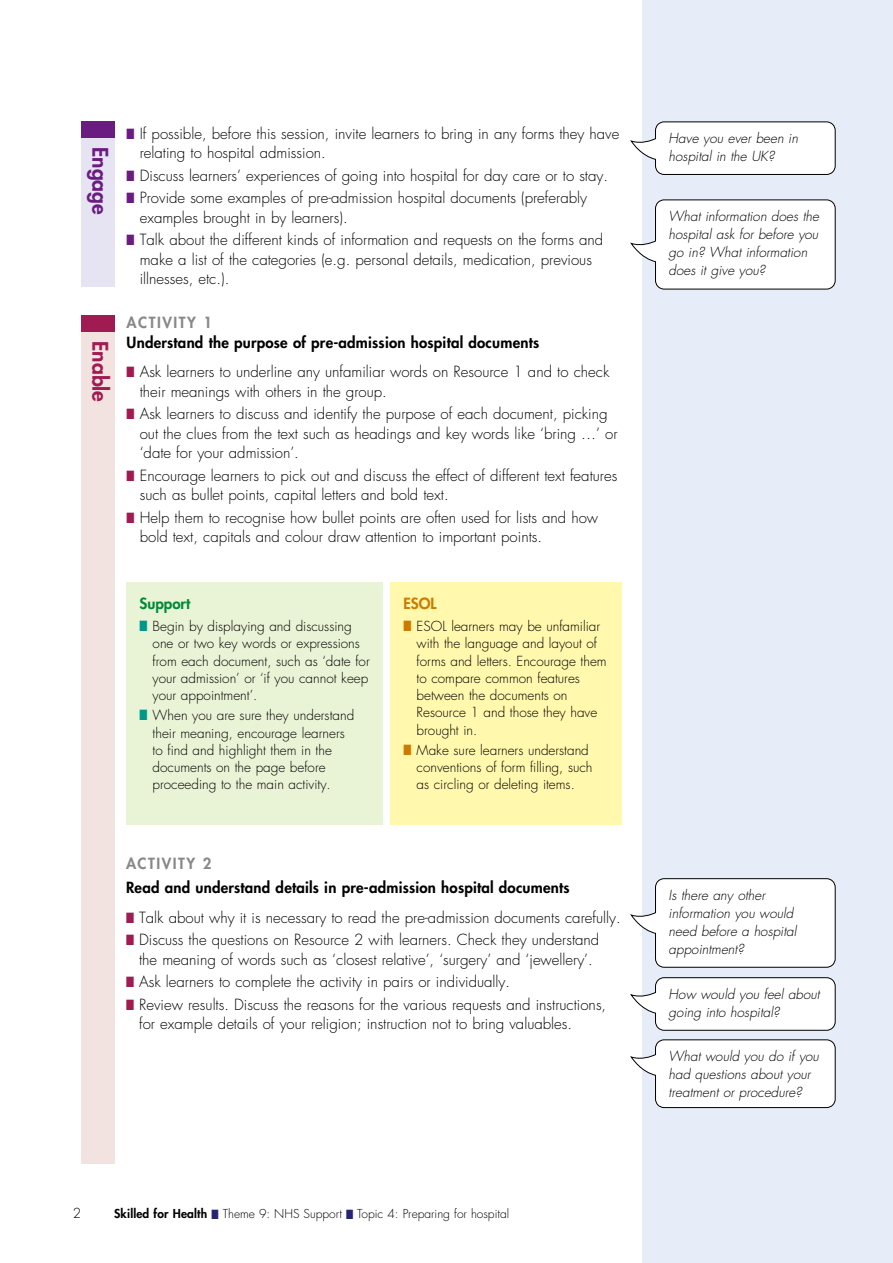
<style>
.page{position:relative;width:893px;height:1263px;background:#fff}
.page>*{position:absolute;margin:0;border:0;box-sizing:border-box;transform-origin:0 0}
.t1{font:800 21px "Futura Std";color:#6b1c81}
.t2{font:800 21px "Futura Std";color:#a11b53}
.t3{font:300 15px/19.5px "Futura Std";color:#000}
.t4{font:800 15px "Futura Std";letter-spacing:.015em;color:#000}
.t5{font:800 15px "Futura Std";letter-spacing:.1em;color:#878988}
.t6{font:800 15px "Futura Std";color:#008a38}
.t7{font:800 15px "Futura Std";color:#ce7a00}
.t8{font:300 13.5px/17.2px "Futura Std";color:#000}
.t9{font:italic 300 13.5px/18px "Futura Std";color:#000}
.t10{font:300 12px "Futura Std";color:#000}
.s1{color:#6b1c81}
.s2{color:#a11b53}
.s3{color:#009989}
.s4{color:#ce7a00}
.s5{font-weight:800}
.s6{color:#282372}
</style>
<div class="page">
<div style="left:643px;top:0;width:250px;height:1263px;background:#e7edf8"></div>
<div style="left:81px;top:122px;width:33px;height:165px;background:#e6e3f2"></div>
<div style="left:81px;top:122px;width:33px;height:16px;background:#6b1c81"></div>
<svg style="left:630px;top:121px;width:206px;height:54px;background:#f3f3f4"></svg>
<svg style="left:630px;top:878px;width:206px;height:90px;background:#f6f7f8"></svg>
<svg style="left:630px;top:977px;width:206px;height:54px;background:#f3f3f4"></svg>
<svg style="left:630px;top:1039px;width:206px;height:69px;background:#f4f4f5"></svg>
<svg style="left:630px;top:199px;width:206px;height:91px;background:#f6f7f7"></svg>
<div style="left:81px;top:316px;width:33px;height:848px;background:#f2e3e1"></div>
<div style="left:81px;top:316px;width:33px;height:16px;background:#a11b53"></div>
<div style="left:390px;top:582px;width:231px;height:242px;background:#fff8ad"></div>
<div style="left:126px;top:582px;width:256px;height:242px;background:#e9f3d5"></div>
<h1 class="t1" style="left:113px;top:147px;width:69px;rotate:90deg">Engage</h1>
<h1 class="t2" style="left:113px;top:341px;width:62px;rotate:90deg">Enable</h1>
<p class="t3" style="left:140px;top:124px;width:481px;text-indent:-13px"><span class="s1">■</span> If possible, before this session, invite learners to bring in any forms they have relating to hospital admission.</p>
<p class="t3" style="left:127px;top:166px;width:483px"><span class="s1">■</span> Discuss learners’ experiences of going into hospital for day care or to stay.</p>
<p class="t3" style="left:140px;top:189px;width:449px;text-indent:-13px"><span class="s1">■</span> Provide some examples of pre-admission hospital documents (preferably examples brought in by learners).</p>
<p class="t3" style="left:140px;top:231px;width:465px;text-indent:-13px"><span class="s1">■</span> Talk about the different kinds of information and requests on the forms and make a list of the categories (e.g. personal details, medication, previous illnesses, etc.).</p>
<p class="t5" style="left:127px;top:313px;width:87px">ACTIVITY 1</p>
<p class="t4" style="left:127px;top:333px;width:414px">Understand the purpose of pre-admission hospital documents</p>
<p class="t3" style="left:140px;top:362px;width:471px;text-indent:-13px"><span class="s2">■</span> Ask learners to underline any unfamiliar words on Resource 1 and to check their meanings with others in the group.</p>
<p class="t3" style="left:140px;top:404px;width:479px;text-indent:-13px"><span class="s2">■</span> Ask learners to discuss and identify the purpose of each document, picking out the clues from the text such as headings and key words like ‘bring …’ or ‘date for your admission’.</p>
<p class="t3" style="left:140px;top:466px;width:479px;text-indent:-13px"><span class="s2">■</span> Encourage learners to pick out and discuss the effect of different text features such as bullet points, capital letters and bold text.</p>
<p class="t3" style="left:140px;top:508px;width:460px;text-indent:-13px"><span class="s2">■</span> Help them to recognise how bullet points are often used for lists and how bold text, capitals and colour draw attention to important points.</p>
<p class="t6" style="left:140px;top:594px;width:52px">Support</p>
<p class="t8" style="left:153px;top:618px;width:219px;text-indent:-13px"><span class="s3">■</span> Begin by displaying and discussing one or two key words or expressions from each document, such as ‘date for your admission’ or ‘if you cannot keep your appointment’.</p>
<p class="t8" style="left:153px;top:707px;width:203px;text-indent:-13px"><span class="s3">■</span> When you are sure they understand their meaning, encourage learners to find and highlight them in the documents on the page before proceeding to the main activity.</p>
<p class="t7" style="left:404px;top:594px;width:34px">ESOL</p>
<p class="t8" style="left:417px;top:618px;width:192px;text-indent:-13px"><span class="s4">■</span> ESOL learners may be unfamiliar with the language and layout of forms and letters. Encourage them to compare common features between the documents on<br>Resource 1 and those they have brought in.</p>
<p class="t8" style="left:417px;top:742px;width:177px;text-indent:-13px"><span class="s4">■</span> Make sure learners understand conventions of form filling, such as circling or deleting items.</p>
<p class="t5" style="left:126px;top:854px;width:87px">ACTIVITY 2</p>
<p class="t4" style="left:126px;top:878px;width:445px">Read and understand details in pre-admission hospital documents</p>
<p class="t3" style="left:126px;top:908px;width:496px"><span class="s2">■</span> Talk about why it is necessary to read the pre-admission documents carefully.</p>
<p class="t3" style="left:126px;top:930px;width:475px;text-align:center"><span class="s2">■</span> Discuss the questions on Resource 2 with learners. Check they understand the meaning of words such as ‘closest relative’, ‘surgery’ and ‘jewellery’.</p>
<p class="t3" style="left:126px;top:972px;width:386px"><span class="s2">■</span> Ask learners to complete the activity in pairs or individually.</p>
<p class="t3" style="left:139px;top:995px;width:469px;text-indent:-13px"><span class="s2">■</span> Review results. Discuss the reasons for the various requests and instructions, for example details of your religion; instruction not to bring valuables.</p>
<p class="t8" style="left:73px;top:1204px;width:10px">2</p>
<p class="t10" style="left:114px;top:1206px;width:396px"><span class="s5">Skilled for Health</span> <span class="s6">■</span> Theme 9: NHS Support <span class="s6">■</span> Topic 4: Preparing for hospital</p>
<p class="t9" style="left:669px;top:130px;width:131px">Have you ever been in hospital in the UK?</p>
<p class="t9" style="left:669px;top:208px;width:152px">What information does the hospital ask for before you go in? What information does it give you?</p>
<p class="t9" style="left:669px;top:886px;width:129px">Is there any other information you would need before a hospital appointment?</p>
<p class="t9" style="left:669px;top:985px;width:153px">How would you feel about going into hospital?</p>
<p class="t9" style="left:669px;top:1047px;width:152px">What would you do if you had questions about your treatment or procedure?</p>
</div>
